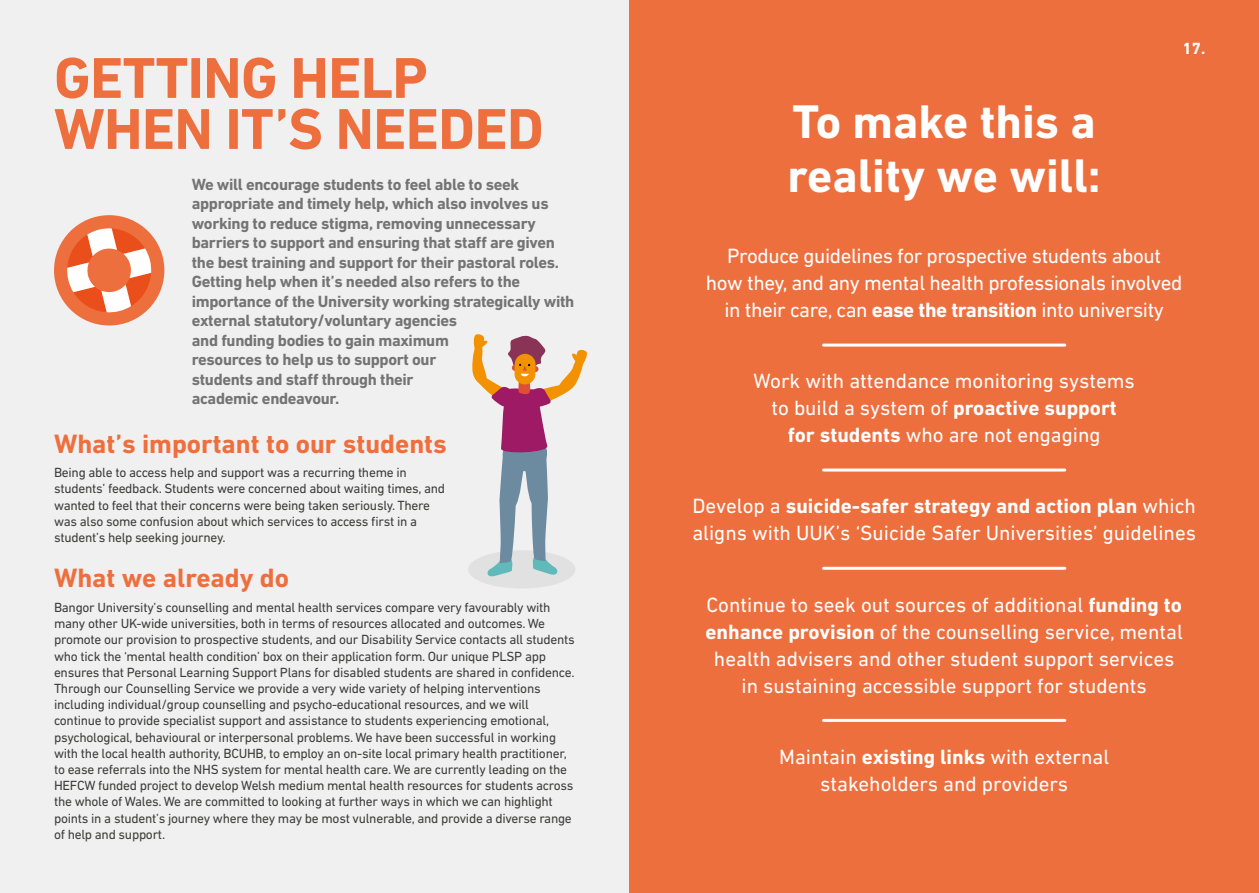
<style>
.page{position:relative;width:1259px;height:893px;background:#f0f0f0}
.page>*{position:absolute;margin:0;border:0;box-sizing:border-box;transform-origin:0 0}
.t1{font:700 58.5px/51px "DIN Next LT Pro";letter-spacing:-.01em;color:#ee6f3e}
.t2{font:700 48px/54px "DIN Next LT Pro";color:#fff}
.t3{font:700 27px "DIN Next LT Pro";color:#ee6f3e}
.t4{font:21px/27px "DIN Next LT Pro";color:#fff;text-align:center}
.t5{font:21px/27px "DIN Next LT Pro";letter-spacing:-.02em;color:#fff;text-align:center}
.t6{font:700 16.5px/19.5px "DIN Next LT Pro";letter-spacing:-.02em;color:#757474}
.t7{font:700 16.5px "DIN Next LT Pro";color:#fff}
.t8{font:13.5px/16.2px "DIN Next LT Pro";letter-spacing:-.02em;color:#3c3c3b}
.s1{font-weight:700}
</style>
<div class="page">
<div style="left:629px;top:0;width:630px;height:893px;background:#ee6f3e"></div>
<div style="left:54px;top:215px;width:110px;height:110px;background:#ee6f3e;border-radius:50%"></div>
<hr style="left:823px;top:567px;width:242px;height:3px;background:#fff">
<hr style="left:823px;top:469px;width:242px;height:3px;background:#fff">
<hr style="left:823px;top:344px;width:242px;height:3px;background:#fff">
<hr style="left:823px;top:719px;width:242px;height:3px;background:#fff">
<svg style="left:67px;top:228px;width:84px;height:84px"></svg>
<div style="left:468px;top:550px;width:107px;height:38px;background:#e1e1e1;border-radius:50%"></div>
<svg style="left:472px;top:334px;width:115px;height:244px"></svg>
<h1 class="t1" style="left:54px;top:52px;width:491px">GETTING HELP<br>WHEN IT’S NEEDED</h1>
<p class="t6" style="left:192px;top:174px;width:384px">We will encourage students to feel able to seek appropriate and timely help, which also involves us working to reduce stigma, removing unnecessary barriers to support and ensuring that staff are given the best training and support for their pastoral roles.<br>Getting help when it’s needed also refers to the importance of the University working strategically with external statutory/voluntary agencies<br>and funding bodies to gain maximum<br>resources to help us to support our<br>students and staff through their<br>academic endeavour.</p>
<h3 class="t3" style="left:54px;top:428px;width:394px">What’s important to our students</h3>
<p class="t8" style="left:54px;top:464px;width:393px">Being able to access help and support was a recurring theme in students’ feedback. Students were concerned about waiting times, and wanted to feel that their concerns were being taken seriously. There was also some confusion about which services to access first in a student’s help seeking journey.</p>
<h3 class="t3" style="left:54px;top:562px;width:236px">What we already do</h3>
<p class="t8" style="left:54px;top:599px;width:522px">Bangor University’s counselling and mental health services compare very favourably with many other UK-wide universities, both in terms of resources allocated and outcomes. We promote our provision to prospective students, and our Disability Service contacts all students who tick the ‘mental health condition’ box on their application form. Our unique PLSP app ensures that Personal Learning Support Plans for disabled students are shared in confidence.<br>Through our Counselling Service we provide a very wide variety of helping interventions including individual/group counselling and psycho-educational resources, and we will continue to provide specialist support and assistance to students experiencing emotional, psychological, behavioural or interpersonal problems. We have been successful in working with the local health authority, BCUHB, to employ an on-site local primary health practitioner, to ease referrals into the NHS system for mental health care. We are currently leading on the HEFCW funded project to develop Welsh medium mental health resources for students across the whole of Wales. We are committed to looking at further ways in which we can highlight points in a student’s journey where they may be most vulnerable, and provide a diverse range of help and support.</p>
<h2 class="t2" style="left:787px;top:95px;width:315px">To make this a reality we will:</h2>
<p class="t7" style="left:1182px;top:39px;width:24px">17.</p>
<h3 class="t5" style="left:706px;top:242px;width:478px">Produce guidelines for prospective students about<br>how they, and any mental health professionals involved in their care, can <span class="s1">ease the transition</span> into university</h3>
<h3 class="t4" style="left:753px;top:367px;width:383px">Work with attendance monitoring systems to build a system of <span class="s1">proactive support<br>for students</span> who are not engaging</h3>
<h3 class="t4" style="left:692px;top:492px;width:505px;text-align:left">Develop a <span class="s1">suicide-safer strategy and action plan</span> which aligns with UUK’s ‘Suicide Safer Universities’ guidelines</h3>
<h3 class="t4" style="left:705px;top:591px;width:479px">Continue to seek out sources of additional <span class="s1">funding to enhance provision</span> of the counselling service, mental health advisers and other student support services in sustaining accessible support for students</h3>
<h3 class="t4" style="left:779px;top:743px;width:331px">Maintain <span class="s1">existing links</span> with external stakeholders and providers</h3>
</div>
